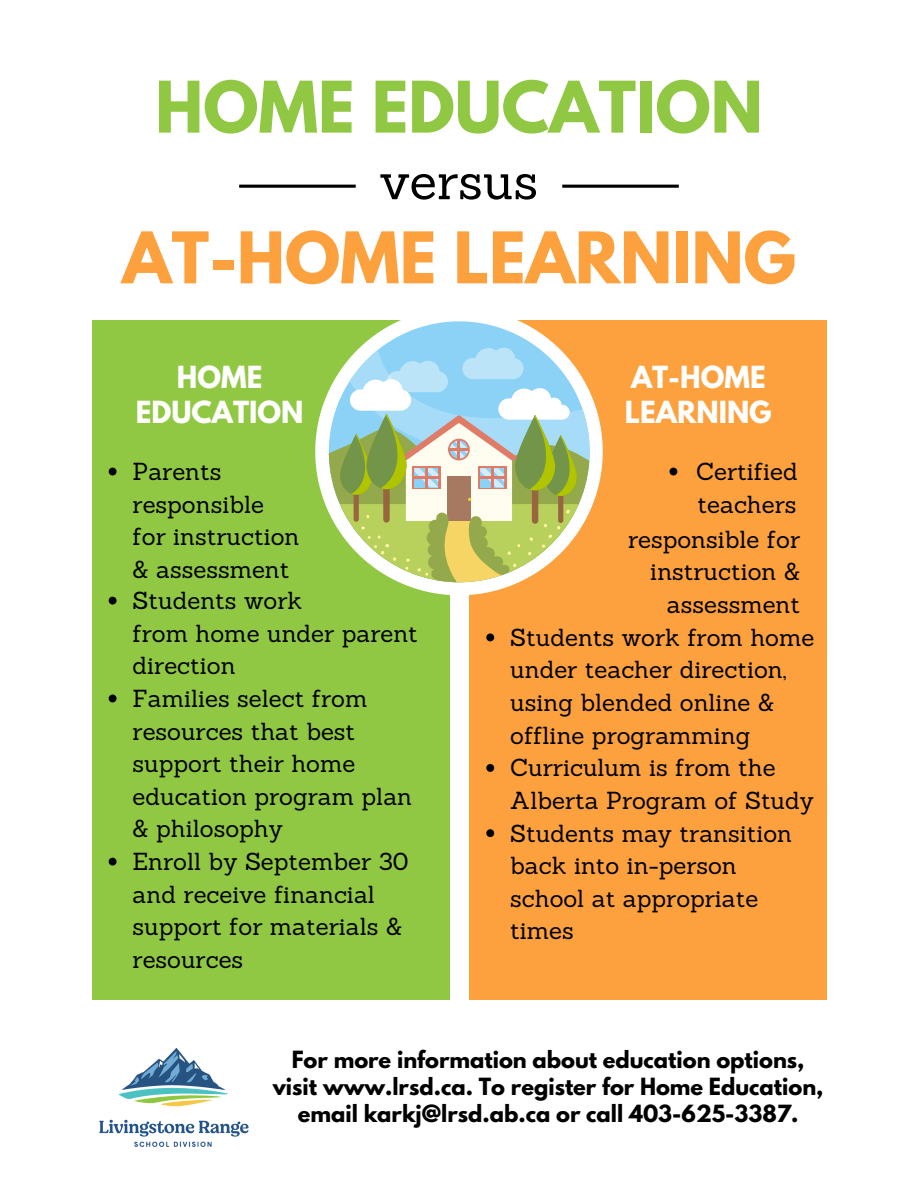
<style>
.page{position:relative;width:918px;height:1188px;background:#fff}
.page>*{position:absolute;margin:0;border:0;box-sizing:border-box;transform-origin:0 0}
.t1{font:700 63px "League Spartan";color:#fca13d}
.t2{font:700 63px "League Spartan";color:#91c843}
.t3{font:50.7px "Sanchez";color:#000}
.t4{font:700 27px/34.8px "League Spartan";color:#fff;text-align:center}
.t5{font:24px/32.7px "Sanchez";color:#000}
.t6{font:700 21px/27px "League Spartan";color:#000;text-align:center}
</style>
<div class="page">
<div style="left:92px;top:320px;width:357px;height:680px;background:#91c843"></div>
<div style="left:469px;top:320px;width:358px;height:680px;background:#fca13d"></div>
<svg style="left:315px;top:320px;width:288px;height:275px"></svg>
<svg style="left:329px;top:321px;width:260px;height:27px"></svg>
<svg style="left:329px;top:348px;width:260px;height:234px;background:#bacda6"></svg>
<img style="left:99px;top:1047px;width:150px;height:100px">
<svg style="left:486px;top:633px;width:8px;height:8px"></svg>
<svg style="left:486px;top:764px;width:8px;height:8px"></svg>
<svg style="left:486px;top:829px;width:8px;height:8px"></svg>
<svg style="left:109px;top:597px;width:8px;height:8px"></svg>
<svg style="left:109px;top:695px;width:8px;height:7px"></svg>
<svg style="left:109px;top:858px;width:8px;height:8px"></svg>
<svg style="left:109px;top:468px;width:8px;height:7px"></svg>
<svg style="left:239px;top:185px;width:117px;height:3px"></svg>
<svg style="left:670px;top:468px;width:7px;height:7px"></svg>
<svg style="left:562px;top:185px;width:117px;height:3px"></svg>
<h1 class="t2" style="left:155px;top:76px;width:609px">HOME EDUCATION</h1>
<h2 class="t3" style="left:380px;top:148px;width:160px">versus</h2>
<h1 class="t1" style="left:122px;top:227px;width:675px">AT-HOME LEARNING</h1>
<p class="t4" style="left:136px;top:363px;width:169px">HOME<br>EDUCATION</p>
<p class="t4" style="left:625px;top:363px;width:148px;text-align:left">AT-HOME<br>LEARNING</p>
<p class="t5" style="left:133px;top:455px;width:168px">Parents responsible for instruction &amp; assessment</p>
<p class="t5" style="left:696px;top:455px;width:103px">Certified teachers</p>
<p class="t5" style="left:628px;top:523px;width:174px;text-align:right">responsible for instruction &amp; assessment</p>
<p class="t5" style="left:133px;top:584px;width:171px">Students work</p>
<p class="t5" style="left:133px;top:617px;width:287px">from home under parent direction</p>
<p class="t5" style="left:133px;top:682px;width:281px">Families select from resources that best support their home education program plan &amp; philosophy<br>Enroll by September 30 and receive financial support for materials &amp; resources</p>
<p class="t5" style="left:510px;top:621px;width:306px">Students work from home under teacher direction, using blended online &amp; offline programming<br>Curriculum is from the<br>Alberta Program of Study<br>Students may transition back into in-person school at appropriate times</p>
<p class="t6" style="left:273px;top:1049px;width:552px">For more information about education options, visit www.lrsd.ca. To register for Home Education, email karkj@lrsd.ab.ca or call 403-625-3387.</p>
</div>
